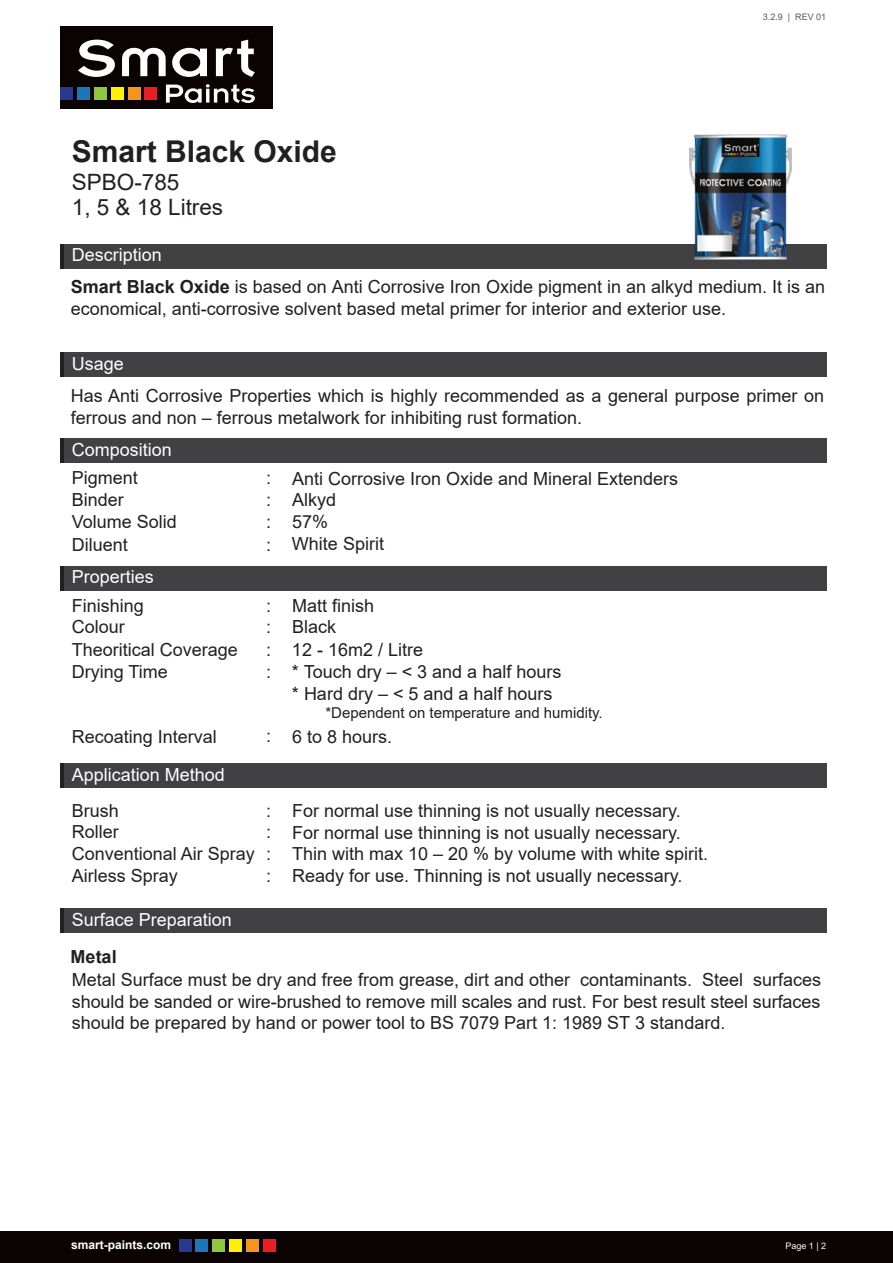
<style>
.page{position:relative;width:893px;height:1263px;background:#fff}
.page>*{position:absolute;margin:0;border:0;box-sizing:border-box;transform-origin:0 0}
.t1{font:700 30px "Arial";color:#231f20}
.t2{font:22.5px/25px "Arial";color:#231f20}
.t3{font:18px/21.6px "Arial";color:#231f20}
.t4{font:18px "Arial";color:#fff}
.t5{font:700 18px "Arial";color:#231f20}
.t6{font:15px "Arial";color:#231f20}
.t7{font:700 12px "Arial";color:#fff}
.t8{font:9px "Arial";color:#58595b}
.t9{font:9px "Arial";color:#fff}
.s1{font-weight:700}
</style>
<div class="page">
<div style="left:60px;top:27px;width:213px;height:82px;background:#0a0203"></div>
<div style="left:60px;top:87px;width:13px;height:13px;background:#2a3990"></div>
<div style="left:77px;top:87px;width:13px;height:13px;background:#1d75bc"></div>
<div style="left:94px;top:87px;width:13px;height:13px;background:#8dc63f"></div>
<div style="left:111px;top:87px;width:13px;height:13px;background:#fff200"></div>
<div style="left:128px;top:87px;width:12px;height:13px;background:#f7941e"></div>
<div style="left:144px;top:87px;width:13px;height:13px;background:#ed1d24"></div>
<svg style="left:78px;top:40px;width:37px;height:37px"></svg>
<svg style="left:122px;top:48px;width:44px;height:28px"></svg>
<svg style="left:172px;top:48px;width:35px;height:29px"></svg>
<svg style="left:216px;top:40px;width:39px;height:37px"></svg>
<svg style="left:166px;top:84px;width:89px;height:19px"></svg>
<div style="left:60px;top:439px;width:767px;height:24px;background:#414042"></div>
<div style="left:60px;top:244px;width:767px;height:24px;background:#414042"></div>
<hr style="left:60px;top:244px;width:4px;height:24px;background:#231f20">
<hr style="left:60px;top:439px;width:4px;height:24px;background:#231f20">
<div style="left:0;top:1231px;width:893px;height:32px;background:#0a0203"></div>
<div style="left:179px;top:1239px;width:12px;height:13px;background:#2a3990"></div>
<div style="left:195px;top:1239px;width:13px;height:13px;background:#1d75bc"></div>
<div style="left:212px;top:1239px;width:13px;height:13px;background:#8dc63f"></div>
<div style="left:229px;top:1239px;width:13px;height:13px;background:#fff200"></div>
<div style="left:246px;top:1239px;width:13px;height:13px;background:#f7941e"></div>
<div style="left:263px;top:1239px;width:12px;height:13px;background:#ed1d24"></div>
<div style="left:60px;top:353px;width:767px;height:24px;background:#414042"></div>
<hr style="left:60px;top:353px;width:4px;height:24px;background:#231f20">
<div style="left:60px;top:909px;width:767px;height:24px;background:#414042"></div>
<hr style="left:60px;top:909px;width:4px;height:24px;background:#231f20">
<div style="left:60px;top:566px;width:767px;height:24px;background:#414042"></div>
<hr style="left:60px;top:566px;width:4px;height:24px;background:#231f20">
<div style="left:60px;top:764px;width:767px;height:24px;background:#414042"></div>
<hr style="left:60px;top:764px;width:4px;height:24px;background:#231f20">
<img style="left:690px;top:134px;width:101px;height:125px">
<h1 class="t1" style="left:72px;top:131px;width:267px">Smart Black Oxide</h1>
<p class="t2" style="left:72px;top:169px;width:153px">SPBO-785<br>1, 5 &amp; 18 Litres</p>
<p class="t4" style="left:72px;top:243px;width:92px">Description</p>
<p class="t8" style="left:763px;top:11px;width:65px">3.2.9 | REV 01</p>
<p class="t3" style="left:71px;top:276px;width:756px"><span class="s1">Smart Black Oxide</span> is based on Anti Corrosive Iron Oxide pigment in an alkyd medium. It is an economical, anti-corrosive solvent based metal primer for interior and exterior use.</p>
<p class="t4" style="left:72px;top:351px;width:54px">Usage</p>
<p class="t3" style="left:71px;top:385px;width:755px">Has Anti Corrosive Properties which is highly recommended as a general purpose primer on ferrous and non – ferrous metalwork for inhibiting rust formation.</p>
<p class="t4" style="left:72px;top:437px;width:102px">Composition</p>
<p class="t3" style="left:72px;top:467px;width:68px">Pigment</p>
<p class="t3" style="left:266px;top:467px;width:7px">:</p>
<p class="t3" style="left:72px;top:489px;width:54px">Binder</p>
<p class="t3" style="left:266px;top:489px;width:7px">:</p>
<p class="t3" style="left:292px;top:468px;width:388px">Anti Corrosive Iron Oxide and Mineral Extenders<br>Alkyd</p>
<p class="t3" style="left:72px;top:511px;width:107px">Volume Solid</p>
<p class="t3" style="left:266px;top:511px;width:63px">: 57%</p>
<p class="t3" style="left:72px;top:533px;width:58px">Diluent</p>
<p class="t3" style="left:266px;top:533px;width:119px">: White Spirit</p>
<p class="t4" style="left:72px;top:565px;width:84px">Properties</p>
<p class="t3" style="left:72px;top:595px;width:74px">Finishing</p>
<p class="t3" style="left:266px;top:595px;width:7px">:</p>
<p class="t3" style="left:292px;top:595px;width:84px">Matt finish</p>
<p class="t3" style="left:72px;top:615px;width:55px">Colour</p>
<p class="t3" style="left:266px;top:616px;width:71px">: Black</p>
<p class="t3" style="left:72px;top:639px;width:168px">Theoritical Coverage</p>
<p class="t3" style="left:266px;top:638px;width:159px">: 12 - 16m2 / Litre</p>
<p class="t3" style="left:72px;top:661px;width:98px">Drying Time</p>
<p class="t3" style="left:292px;top:661px;width:271px;text-indent:-26px">: * Touch dry – &lt; 3 and a half hours * Hard dry – &lt; 5 and a half hours</p>
<p class="t6" style="left:325px;top:702px;width:279px">*Dependent on temperature and humidity.</p>
<p class="t3" style="left:72px;top:726px;width:147px">Recoating Interval</p>
<p class="t3" style="left:266px;top:726px;width:128px">: 6 to 8 hours.</p>
<p class="t4" style="left:72px;top:762px;width:155px">Application Method</p>
<p class="t3" style="left:72px;top:800px;width:185px">Brush<br>Roller<br>Conventional Air Spray<br>Airless Spray</p>
<p class="t3" style="left:266px;top:800px;width:7px;text-align:justify">: : : :</p>
<p class="t4" style="left:72px;top:907px;width:162px">Surface Preparation</p>
<p class="t3" style="left:292px;top:800px;width:418px">For normal use thinning is not usually necessary.<br>For normal use thinning is not usually necessary.<br>Thin with max 10 – 20 % by volume with white spirit.<br>Ready for use. Thinning is not usually necessary.</p>
<p class="t5" style="left:71px;top:944px;width:48px">Metal</p>
<p class="t3" style="left:72px;top:969px;width:751px;text-align:justify">Metal Surface must be dry and free from grease, dirt and other contaminants. Steel surfaces should be sanded or wire-brushed to remove mill scales and rust. For best result steel surfaces should be prepared by hand or power tool to BS 7079 Part 1: 1989 ST 3 standard.</p>
<p class="t7" style="left:71px;top:1236px;width:102px">smart-paints.com</p>
<p class="t9" style="left:785px;top:1239px;width:42px">Page 1 | 2</p>
</div>
